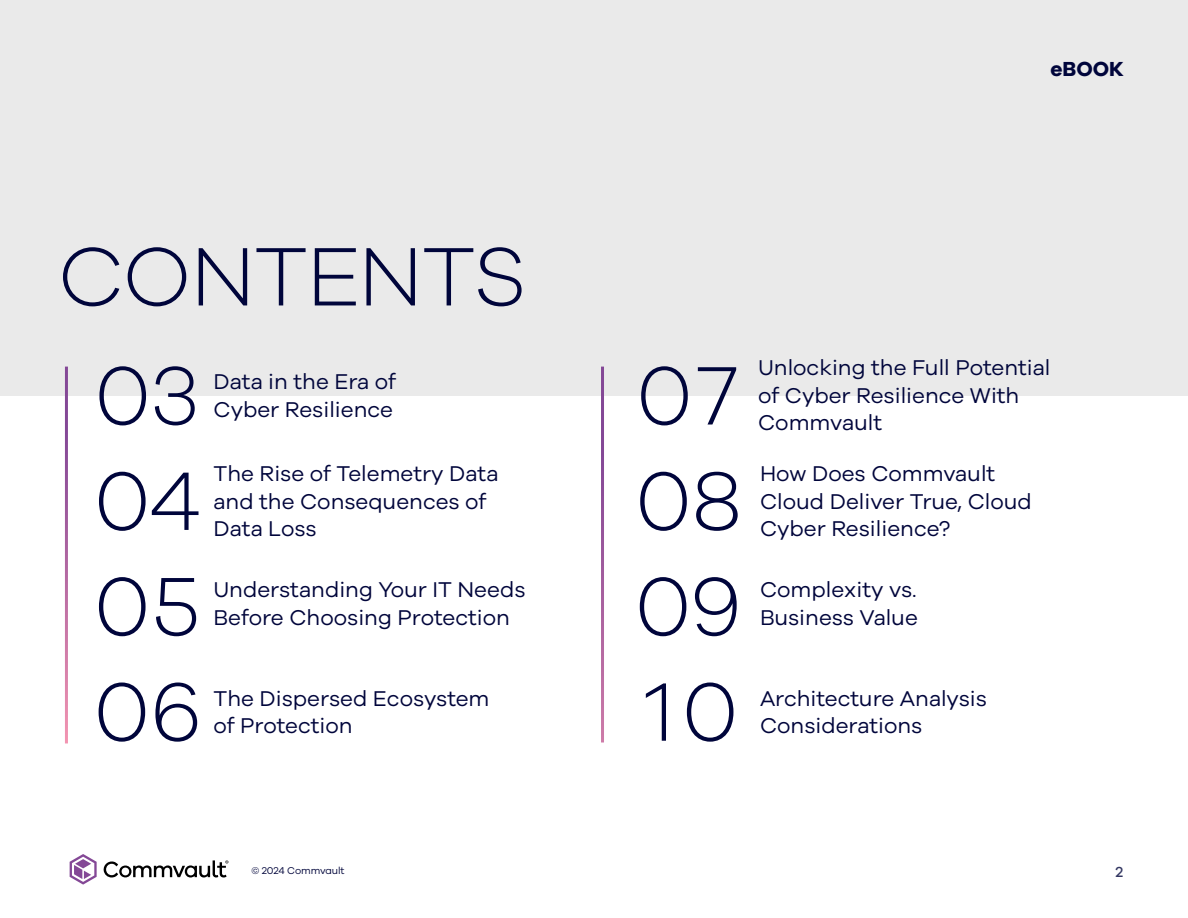
<style>
.page{position:relative;width:1188px;height:918px;background:#fff}
.page>*{position:absolute;margin:0;border:0;box-sizing:border-box;transform-origin:0 0}
.t1{font:300 85.5px "Galano Grotesque";letter-spacing:-.015em;color:#00053b}
.t2{font:22.05px/27.6px "Galano Grotesque";color:#00053b}
.t3{font:700 21px "Galano Grotesque";color:#00053b}
.t4{font:500 15px "Galano Grotesque";color:#333762}
.t5{font:10.2px "Galano Grotesque";letter-spacing:-.01em;color:#00053b}
</style>
<div class="page">
<div style="left:0;top:0;width:1188px;height:396px;background:#eaeaea"></div>
<hr style="left:65px;top:367px;width:3px;height:376px;background:#fff">
<hr style="left:601px;top:367px;width:3px;height:375px;background:#fff">
<svg style="left:70px;top:854px;width:27px;height:31px"></svg>
<svg style="left:103px;top:860px;width:125px;height:18px"></svg>
<h1 class="t1" style="left:58px;top:225px;width:470px">CONTENTS</h1>
<h1 class="t1" style="left:94px;top:344px;width:107px">03</h1>
<p class="t2" style="left:214px;top:367px;width:184px">Data in the Era of</p>
<p class="t2" style="left:214px;top:395px;width:181px">Cyber Resilience</p>
<h1 class="t1" style="left:94px;top:450px;width:109px">04</h1>
<p class="t2" style="left:214px;top:459px;width:286px">The Rise of Telemetry Data and the Consequences of</p>
<p class="t2" style="left:214px;top:514px;width:105px">Data Loss</p>
<h1 class="t1" style="left:94px;top:555px;width:108px">05</h1>
<p class="t2" style="left:214px;top:576px;width:313px">Understanding Your IT Needs</p>
<p class="t2" style="left:214px;top:603px;width:298px">Before Choosing Protection</p>
<h1 class="t1" style="left:93px;top:661px;width:110px">06</h1>
<p class="t2" style="left:214px;top:684px;width:277px">The Dispersed Ecosystem</p>
<p class="t2" style="left:214px;top:711px;width:141px">of Protection</p>
<p class="t3" style="left:1050px;top:56px;width:75px">eBOOK</p>
<h1 class="t1" style="left:636px;top:344px;width:103px">07</h1>
<h1 class="t1" style="left:635px;top:450px;width:108px">08</h1>
<h1 class="t1" style="left:635px;top:555px;width:109px">09</h1>
<h1 class="t1" style="left:644px;top:661px;width:96px">10</h1>
<p class="t2" style="left:758px;top:353px;width:294px">Unlocking the Full Potential of Cyber Resilience With</p>
<p class="t2" style="left:758px;top:408px;width:125px">Commvault</p>
<p class="t2" style="left:760px;top:459px;width:273px">How Does Commvault<br>Cloud Deliver True, Cloud</p>
<p class="t2" style="left:760px;top:514px;width:192px">Cyber Resilience?</p>
<p class="t2" style="left:760px;top:575px;width:158px">Complexity vs.</p>
<p class="t2" style="left:760px;top:603px;width:159px">Business Value</p>
<p class="t2" style="left:760px;top:684px;width:228px">Architecture Analysis</p>
<p class="t2" style="left:760px;top:711px;width:164px">Considerations</p>
<p class="t5" style="left:252px;top:865px;width:94px">© 2024 Commvault</p>
<p class="t4" style="left:1115px;top:863px;width:9px">2</p>
</div>
